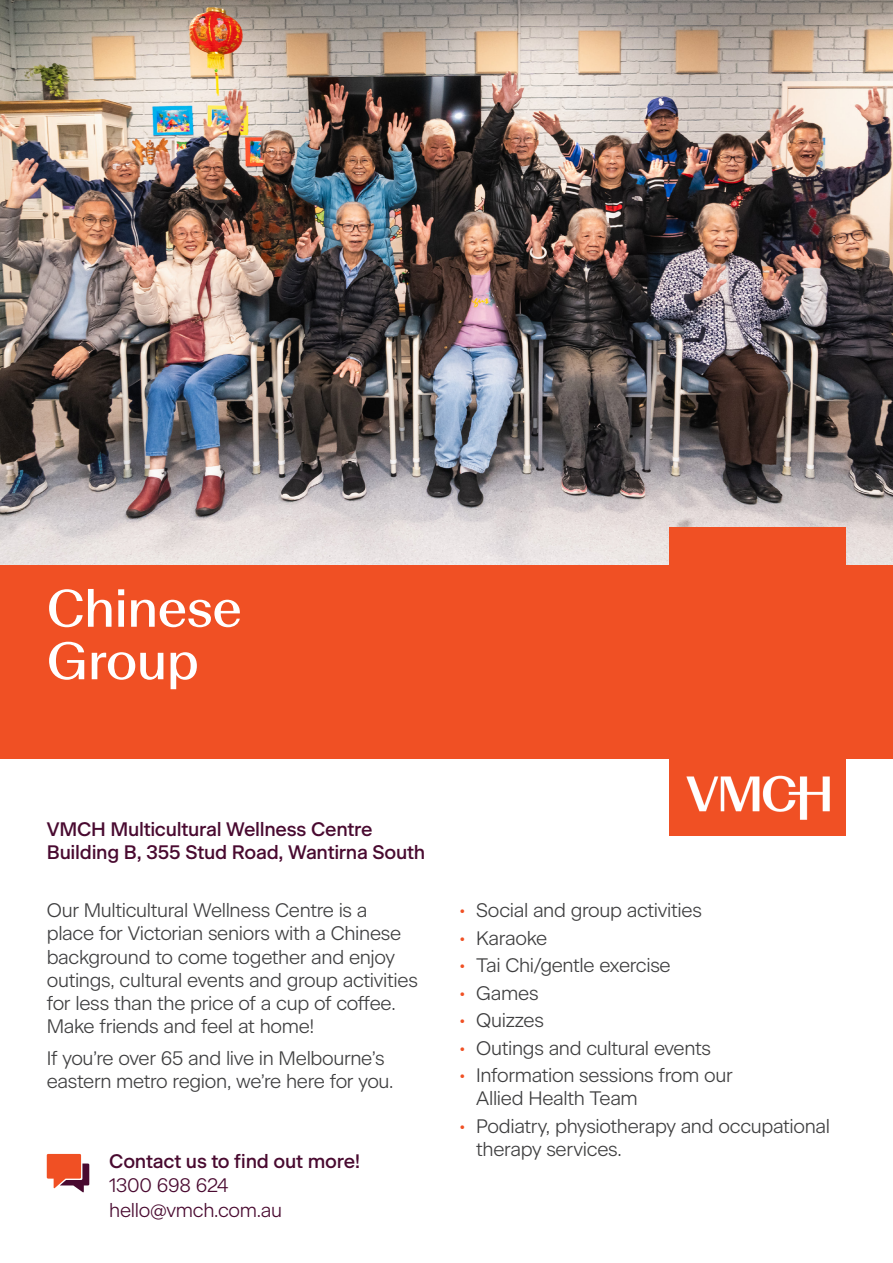
<style>
.page{position:relative;width:893px;height:1263px;background:#fff}
.page>*{position:absolute;margin:0;border:0;box-sizing:border-box;transform-origin:0 0}
.t1{font:52.5px/52.5px "Beausite Fit";letter-spacing:-.025em;color:#fff}
.t2{font:300 19.5px/23.2px "Beausite Classic";letter-spacing:-.015em;color:#3e3e3f}
.t3{font:500 19.5px/24.3px "Beausite Classic";letter-spacing:-.015em;color:#490a30}
.t4{font:300 19.5px "Beausite Classic";letter-spacing:-.015em;color:#490a30}
.s1{font-weight:300}
.s2{color:#f05024}
</style>
<div class="page">
<img style="left:0;top:0;width:893px;height:566px">
<svg style="left:47px;top:1154px;width:42px;height:38px"></svg>
<div style="left:0;top:566px;width:893px;height:193px;background:#f05024"></div>
<div style="left:669px;top:527px;width:177px;height:309px;background:#f05024"></div>
<img style="left:686px;top:775px;width:144px;height:45px">
<p class="t1" style="left:47px;top:579px;width:197px">Chinese<br>Group</p>
<p class="t3" style="left:47px;top:815px;width:327px">VMCH Multicultural Wellness Centre</p>
<p class="t3" style="left:47px;top:838px;width:380px">Building B, 355 Stud Road, Wantirna South</p>
<p class="t2" style="left:47px;top:897px;width:373px">Our Multicultural Wellness Centre is a place for Victorian seniors with a Chinese background to come together and enjoy outings, cultural events and group activities for less than the price of a cup of coffee.<br>Make friends and feel at home!</p>
<p class="t2" style="left:47px;top:1045px;width:348px">If you’re over 65 and live in Melbourne’s eastern metro region, we’re here for you.</p>
<p class="t3" style="left:109px;top:1147px;width:253px">Contact us to find out more!<br><span class="s1">1300 698 624</span></p>
<p class="t4" style="left:109px;top:1195px;width:174px">hello@vmch.com.au</p>
<p class="t2" style="left:459px;top:897px;width:244px"><span class="s2">•</span> Social and group activities</p>
<p class="t2" style="left:459px;top:924px;width:90px"><span class="s2">•</span> Karaoke</p>
<p class="t2" style="left:459px;top:952px;width:213px"><span class="s2">•</span> Tai Chi/gentle exercise</p>
<p class="t2" style="left:459px;top:979px;width:81px"><span class="s2">•</span> Games</p>
<p class="t2" style="left:459px;top:1007px;width:86px"><span class="s2">•</span> Quizzes</p>
<p class="t2" style="left:459px;top:1034px;width:253px"><span class="s2">•</span> Outings and cultural events</p>
<p class="t2" style="left:476px;top:1062px;width:258px;text-indent:-17px"><span class="s2">•</span> Information sessions from our<br>Allied Health Team</p>
<p class="t2" style="left:476px;top:1112px;width:355px;text-indent:-17px"><span class="s2">•</span> Podiatry, physiotherapy and occupational therapy services.</p>
</div>
